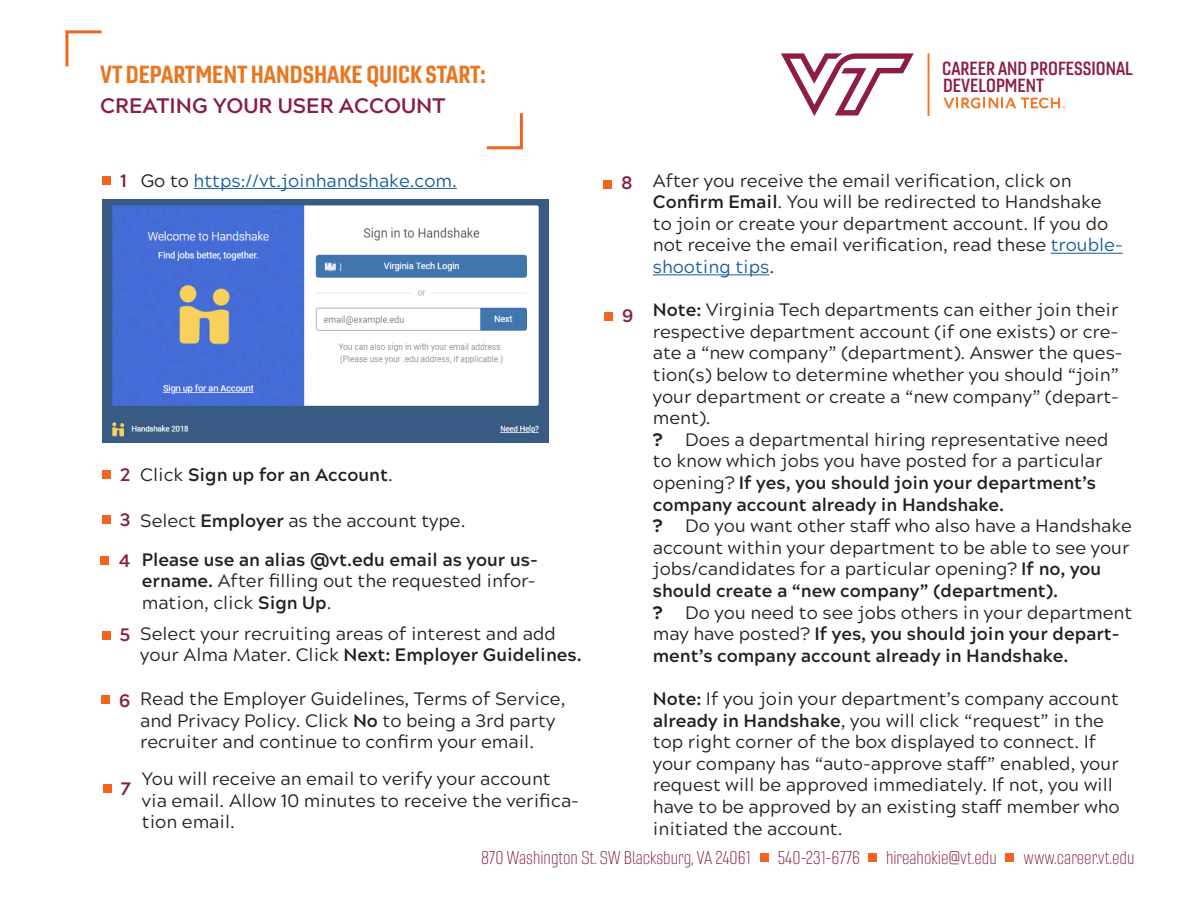
<style>
.page{position:relative;width:1188px;height:918px;background:#fff}
.page>*{position:absolute;margin:0;border:0;box-sizing:border-box;transform-origin:0 0}
.t1{font:24px "Gineso Con Bol";color:#e87722}
.t2{font:700 21px "Acherus Grotesque";color:#861f41}
.t3{font:18.45px/17.1px "Gineso Con Dem";color:#8d1e40}
.t4{font:18px/21.6px "Acherus Grotesque";color:#231f20}
.t5{font:700 18px/21.6px "Acherus Grotesque";color:#231f20}
.t6{font:18px "Gineso Con Thi";color:#861f41}
.t7{font:18px "Acherus Grotesque";color:#175d9e}
.t8{font:700 18px "Acherus Grotesque";color:#861f41}
.t9{font:800 18px "Acherus Grotesque";color:#231f20}
.s1{color:#231f20}
.s2{font-weight:400}
.s3{font-weight:700}
.s4{color:#175d9e}
</style>
<div class="page">
<hr style="left:194px;top:188px;width:263px;height:1px;background:#175d9e">
<img style="left:103px;top:200px;width:446px;height:243px">
<hr style="left:1051px;top:253px;width:72px;height:1px;background:#175d9e">
<hr style="left:653px;top:274px;width:116px;height:1px;background:#175d9e">
<svg style="left:781px;top:53px;width:133px;height:63px"></svg>
<hr style="left:928px;top:53px;width:1px;height:63px;background:#f57523">
<svg style="left:943px;top:97px;width:122px;height:11px"></svg>
<div style="left:102px;top:176px;width:9px;height:9px;background:#f16521"></div>
<div style="left:102px;top:470px;width:9px;height:9px;background:#f16521"></div>
<div style="left:102px;top:515px;width:9px;height:9px;background:#f16521"></div>
<div style="left:100px;top:556px;width:9px;height:9px;background:#f16521"></div>
<div style="left:102px;top:631px;width:9px;height:9px;background:#f16521"></div>
<div style="left:101px;top:695px;width:9px;height:9px;background:#f16521"></div>
<svg style="left:65px;top:30px;width:37px;height:37px"></svg>
<svg style="left:486px;top:113px;width:37px;height:37px"></svg>
<div style="left:103px;top:784px;width:9px;height:9px;background:#f16521"></div>
<div style="left:603px;top:180px;width:9px;height:9px;background:#f16521"></div>
<div style="left:604px;top:312px;width:9px;height:9px;background:#f16521"></div>
<div style="left:1005px;top:853px;width:9px;height:9px;background:#f16521"></div>
<div style="left:760px;top:853px;width:9px;height:9px;background:#f16521"></div>
<div style="left:868px;top:853px;width:9px;height:9px;background:#f16521"></div>
<p class="t1" style="left:100px;top:59px;width:387px">VT DEPARTMENT HANDSHAKE QUICK START:</p>
<p class="t2" style="left:100px;top:88px;width:347px">CREATING YOUR USER ACCOUNT</p>
<p class="t8" style="left:120px;top:165px;width:8px">1</p>
<p class="t7" style="left:141px;top:165px;width:318px"><span class="s1">Go to</span> https://vt.joinhandshake.com.</p>
<p class="t8" style="left:120px;top:459px;width:12px">2</p>
<p class="t8" style="left:120px;top:505px;width:12px">3</p>
<p class="t8" style="left:119px;top:545px;width:13px">4</p>
<p class="t8" style="left:120px;top:619px;width:12px">5</p>
<p class="t8" style="left:119px;top:685px;width:13px">6</p>
<p class="t8" style="left:121px;top:773px;width:12px">7</p>
<p class="t5" style="left:140px;top:463px;width:254px"><span class="s2">Click</span> Sign up for an Account<span class="s2">.</span></p>
<p class="t4" style="left:140px;top:509px;width:327px">Select <span class="s3">Employer</span> as the account type.</p>
<p class="t5" style="left:142px;top:548px;width:397px">Please use an alias @vt.edu email as your us&shy;ername. <span class="s2">After filling out the requested infor&shy;mation, click</span> Sign Up<span class="s2">.</span></p>
<p class="t4" style="left:140px;top:622px;width:443px">Select your recruiting areas of interest and add your Alma Mater. Click <span class="s3">Next: Employer Guidelines.</span></p>
<p class="t4" style="left:140px;top:687px;width:427px">Read the Employer Guidelines, Terms of Service, and Privacy Policy. Click <span class="s3">No</span> to being a 3rd party recruiter and continue to confirm your email.</p>
<p class="t4" style="left:142px;top:767px;width:439px">You will receive an email to verify your account via email. Allow 10 minutes to receive the verifica&shy;tion email.</p>
<p class="t3" style="left:942px;top:60px;width:192px">CAREER AND PROFESSIONAL<br>DEVELOPMENT</p>
<p class="t8" style="left:621px;top:167px;width:12px">8</p>
<p class="t8" style="left:622px;top:300px;width:13px">9</p>
<p class="t4" style="left:653px;top:169px;width:471px">After you receive the email verification, click on <span class="s3">Confirm Email</span>. You will be redirected to Handshake to join or create your department account. If you do not receive the email verification, read these <span class="s4">trouble&shy;shooting tips</span>.</p>
<p class="t4" style="left:653px;top:298px;width:471px"><span class="s3">Note:</span> Virginia Tech departments can either join their respective department account (if one exists) or cre&shy;ate a “new company” (department). Answer the ques&shy;tion(s) below to determine whether you should “join” your department or create a “new company” (depart&shy;ment).</p>
<p class="t9" style="left:653px;top:424px;width:11px">?</p>
<p class="t4" style="left:653px;top:428px;width:457px;text-indent:32px">Does a departmental hiring representative need to know which jobs you have posted for a particular opening? <span class="s3">If yes, you should join your department’s company account already in Handshake.</span></p>
<p class="t9" style="left:653px;top:510px;width:11px">?</p>
<p class="t4" style="left:653px;top:514px;width:481px;text-indent:32px">Do you want other staff who also have a Handshake account within your department to be able to see your jobs/candidates for a particular opening? <span class="s3">If no, you should create a “new company” (department).</span></p>
<p class="t9" style="left:653px;top:597px;width:11px">?</p>
<p class="t5" style="left:653px;top:601px;width:481px;text-indent:32px"><span class="s2">Do you need to see jobs others in your department may have posted?</span> If yes, you should join your depart&shy;ment’s company account already in Handshake.</p>
<p class="t4" style="left:653px;top:687px;width:468px"><span class="s3">Note:</span> If you join your department’s company account <span class="s3">already in Handshake</span>, you will click “request” in the top right corner of the box displayed to connect. If your company has “auto-approve staff” enabled, your request will be approved immediately. If not, you will have to be approved by an existing staff member who initiated the account.</p>
<p class="t6" style="left:481px;top:847px;width:271px">870 Washington St. SW Blacksburg, VA 24061</p>
<p class="t6" style="left:778px;top:847px;width:84px">540-231-6776</p>
<p class="t6" style="left:886px;top:847px;width:112px">hireahokie@vt.edu</p>
<p class="t6" style="left:1024px;top:847px;width:112px">www.career.vt.edu</p>
</div>
